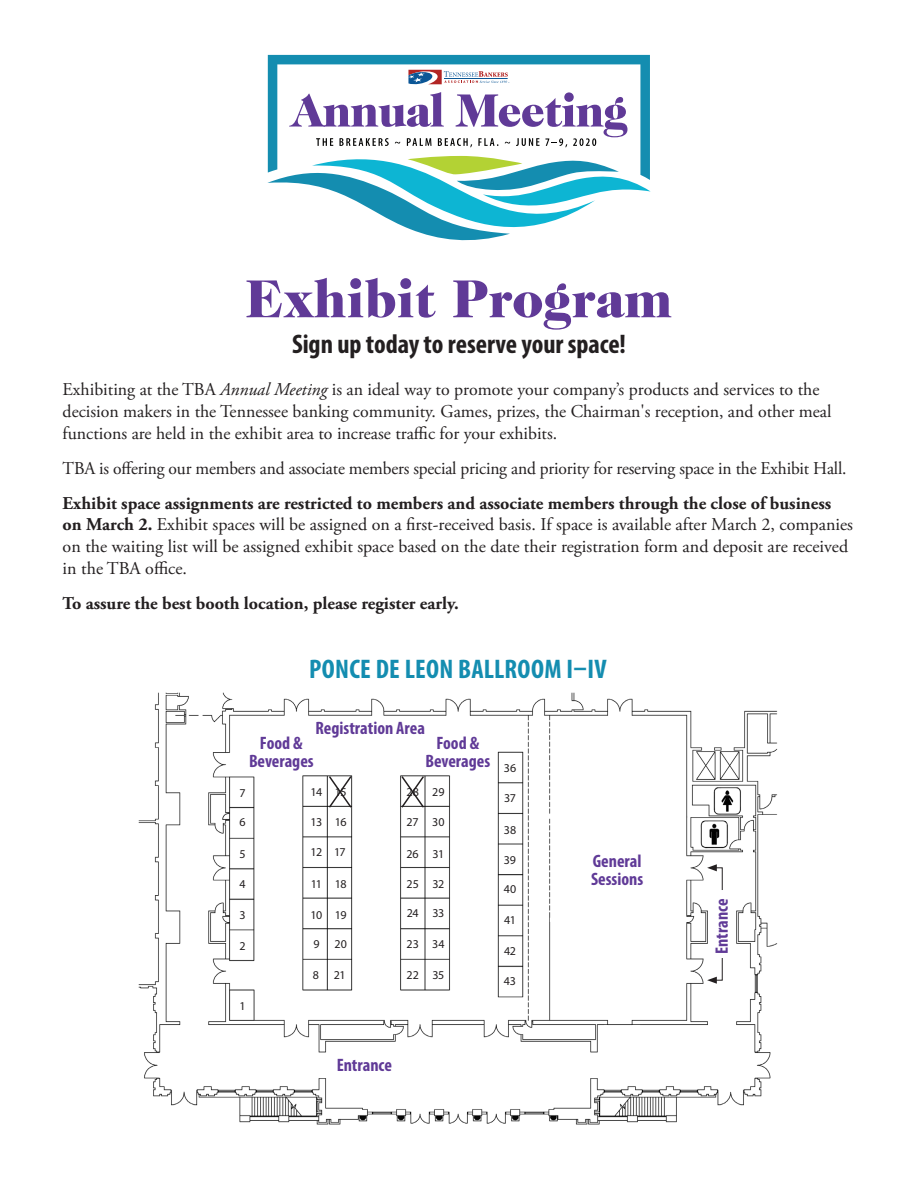
<style>
.page{position:relative;width:918px;height:1188px;background:#fff}
.page>*{position:absolute;margin:0;border:0;box-sizing:border-box;transform-origin:0 0}
.t1{font:900 54px "Caslon 224 Std";color:#603a97}
.t2{font:700 condensed 27px "Myriad Pro";color:#231f20}
.t3{font:700 condensed 27px "Myriad Pro";letter-spacing:.01em;color:#148db0}
._113_ex_body_text{font:18px/21.6px "Adobe Garamond Pro";color:#231f20}
.t4{font:700 condensed 18px "Myriad Pro";color:#603a97}
._113_ex_body_text-2{font:700 18px "Adobe Garamond Pro";color:#231f20}
.t5{font:12px "Myriad Pro";letter-spacing:-.02em;color:#231f20}
.s1{font-style:italic}
.s2{font-weight:700}
</style>
<div class="page">
<img style="left:138px;top:692px;width:640px;height:433px">
<svg style="left:707px;top:864px;width:16px;height:27px"></svg>
<svg style="left:707px;top:957px;width:16px;height:27px"></svg>
<svg style="left:268px;top:55px;width:382px;height:37px"></svg>
<svg style="left:408px;top:70px;width:102px;height:14px"></svg>
<svg style="left:267px;top:92px;width:384px;height:148px"></svg>
<svg style="left:327px;top:774px;width:26px;height:35px"></svg>
<svg style="left:400px;top:774px;width:26px;height:35px"></svg>
<p class="t1" style="left:246px;top:267px;width:428px">Exhibit Program</p>
<p class="t2" style="left:292px;top:327px;width:335px">Sign up today to reserve your space!</p>
<p class="_113_ex_body_text" style="left:63px;top:380px;width:770px">Exhibiting at the TBA <span class="s1">Annual Meeting</span> is an ideal way to promote your company’s products and services to the decision makers in the Tennessee banking community. Games, prizes, the Chairman's reception, and other meal functions are held in the exhibit area to increase traffic for your exhibits.</p>
<p class="_113_ex_body_text" style="left:63px;top:458px;width:785px">TBA is offering our members and associate members special pricing and priority for reserving space in the Exhibit Hall.</p>
<p class="_113_ex_body_text" style="left:63px;top:493px;width:792px"><span class="s2">Exhibit space assignments are restricted to members and associate members through the close of business on March 2.</span> Exhibit spaces will be assigned on a first-received basis. If space is available after March 2, companies on the waiting list will be assigned exhibit space based on the date their registration form and deposit are received in the TBA office.</p>
<p class="_113_ex_body_text-2" style="left:63px;top:592px;width:398px">To assure the best booth location, please register early.</p>
<p class="t3" style="left:309px;top:652px;width:299px">PONCE DE LEON BALLROOM I–IV</p>
<p class="t4" style="left:315px;top:717px;width:111px">Registration Area</p>
<p class="t4" style="left:260px;top:732px;width:44px">Food &amp;</p>
<p class="t4" style="left:249px;top:750px;width:66px">Beverages</p>
<p class="t4" style="left:436px;top:732px;width:44px">Food &amp;</p>
<p class="t4" style="left:425px;top:750px;width:66px">Beverages</p>
<p class="t5" style="left:239px;top:786px;width:8px">7</p>
<p class="t5" style="left:239px;top:815px;width:8px">6</p>
<p class="t5" style="left:239px;top:846px;width:8px">5</p>
<p class="t5" style="left:239px;top:877px;width:8px">4</p>
<p class="t5" style="left:239px;top:907px;width:8px">3</p>
<p class="t5" style="left:239px;top:938px;width:8px">2</p>
<p class="t5" style="left:311px;top:784px;width:13px">14</p>
<p class="t5" style="left:335px;top:784px;width:13px">15</p>
<p class="t5" style="left:335px;top:815px;width:13px">16</p>
<p class="t5" style="left:334px;top:845px;width:13px">17</p>
<p class="t5" style="left:335px;top:877px;width:13px">18</p>
<p class="t5" style="left:335px;top:907px;width:13px">19</p>
<p class="t5" style="left:335px;top:937px;width:14px">20</p>
<p class="t5" style="left:311px;top:815px;width:13px">13</p>
<p class="t5" style="left:311px;top:845px;width:13px">12</p>
<p class="t5" style="left:311px;top:877px;width:13px">11</p>
<p class="t5" style="left:311px;top:907px;width:13px">10</p>
<p class="t5" style="left:313px;top:937px;width:8px">9</p>
<p class="t5" style="left:407px;top:784px;width:14px">28</p>
<p class="t5" style="left:432px;top:784px;width:14px">29</p>
<p class="t5" style="left:407px;top:815px;width:14px">27</p>
<p class="t5" style="left:432px;top:815px;width:14px">30</p>
<p class="t5" style="left:407px;top:846px;width:14px">26</p>
<p class="t5" style="left:433px;top:846px;width:13px">31</p>
<p class="t5" style="left:407px;top:877px;width:14px">25</p>
<p class="t5" style="left:432px;top:877px;width:14px">32</p>
<p class="t5" style="left:407px;top:906px;width:14px">24</p>
<p class="t5" style="left:432px;top:906px;width:14px">33</p>
<p class="t5" style="left:407px;top:937px;width:14px">23</p>
<p class="t5" style="left:432px;top:937px;width:14px">34</p>
<p class="t5" style="left:313px;top:968px;width:8px">8</p>
<p class="t5" style="left:334px;top:968px;width:13px">21</p>
<p class="t5" style="left:407px;top:968px;width:14px">22</p>
<p class="t5" style="left:432px;top:968px;width:14px">35</p>
<p class="t5" style="left:239px;top:999px;width:8px">1</p>
<p class="t5" style="left:504px;top:760px;width:14px">36</p>
<p class="t5" style="left:504px;top:791px;width:14px">37</p>
<p class="t5" style="left:504px;top:822px;width:14px">38</p>
<p class="t5" style="left:504px;top:853px;width:14px">39</p>
<p class="t5" style="left:504px;top:882px;width:14px">40</p>
<p class="t5" style="left:504px;top:913px;width:13px">41</p>
<p class="t5" style="left:504px;top:944px;width:14px">42</p>
<p class="t5" style="left:504px;top:974px;width:14px">43</p>
<p class="t4" style="left:337px;top:1054px;width:57px">Entrance</p>
<p class="t4" style="left:593px;top:849px;width:50px">General</p>
<p class="t4" style="left:591px;top:867px;width:54px">Sessions</p>
<p class="t4" style="left:711px;top:954px;width:57px;rotate:-90deg">Entrance</p>
</div>
